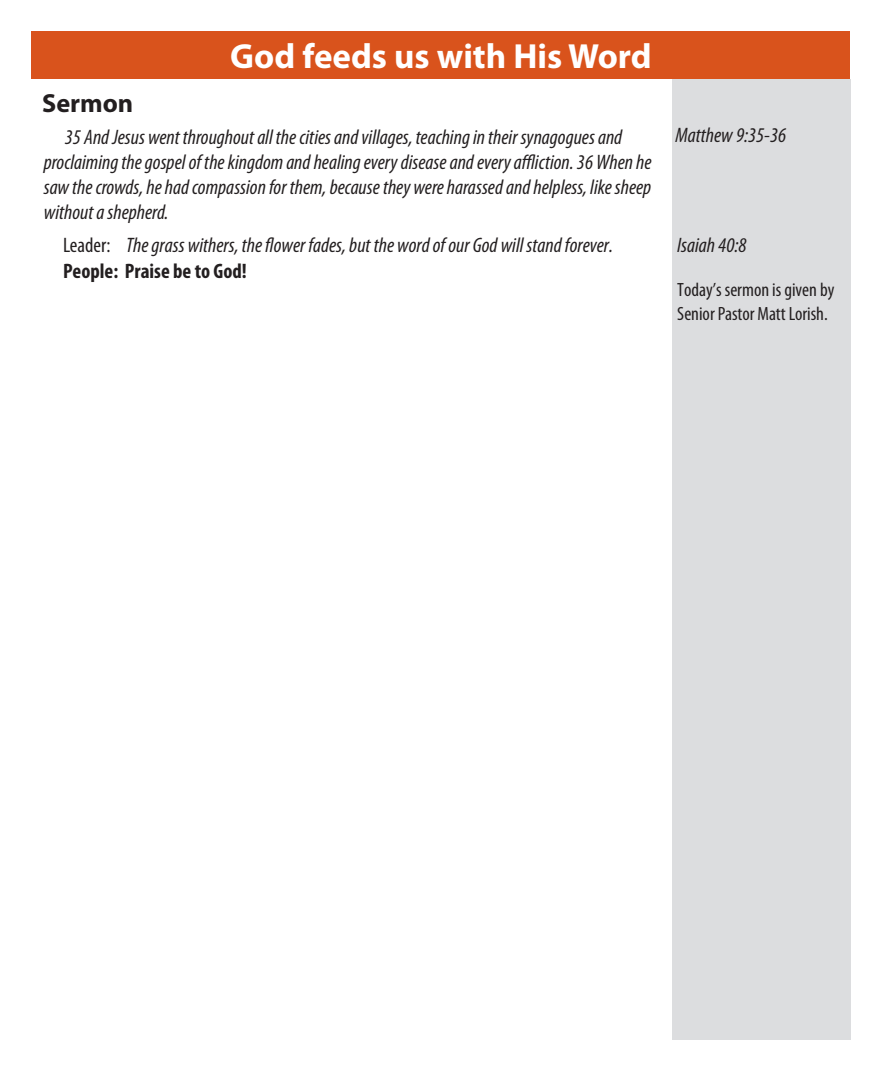
<style>
.page{position:relative;width:882px;height:1071px;background:#fff}
.page>*{position:absolute;margin:0;border:0;box-sizing:border-box;transform-origin:0 0}
.t1{font:700 35px "Myriad Pro";color:#fff}
.t2{font:700 26.25px "Myriad Pro";color:#231f20}
.t3{font:italic condensed 21px/25.2px "Myriad Pro";color:#231f20}
.t4{font:700 condensed 21px "Myriad Pro";color:#231f20}
.t5{font:condensed 19.25px/23.1px "Myriad Pro";color:#231f20}
.s1{font-style:normal}
</style>
<div class="page">
<div style="left:672px;top:79px;width:178px;height:961px;background:#dcdddf"></div>
<div style="left:32px;top:32px;width:818px;height:47px;background:#d9531c"></div>
<p class="t2" style="left:42px;top:86px;width:93px">Sermon</p>
<p class="t1" style="left:230px;top:34px;width:423px">God feeds us with His Word</p>
<p class="t3" style="left:44px;top:124px;width:609px;text-indent:21px">35 And Jesus went throughout all the cities and villages, teaching in their synagogues and proclaiming the gospel of the kingdom and healing every disease and every affliction. 36 When he saw the crowds, he had compassion for them, because they were harassed and helpless, like sheep without a shepherd.</p>
<p class="t3" style="left:676px;top:122px;width:112px">Matthew 9:35-36</p>
<p class="t3" style="left:63px;top:233px;width:552px"><span class="s1">Leader:</span> The grass withers, the flower fades, but the word of our God will stand forever.</p>
<p class="t4" style="left:63px;top:257px;width:185px">People: Praise be to God!</p>
<p class="t3" style="left:677px;top:232px;width:71px">Isaiah 40:8</p>
<p class="t5" style="left:677px;top:278px;width:159px">Today’s sermon is given by<br>Senior Pastor Matt Lorish.</p>
</div>
